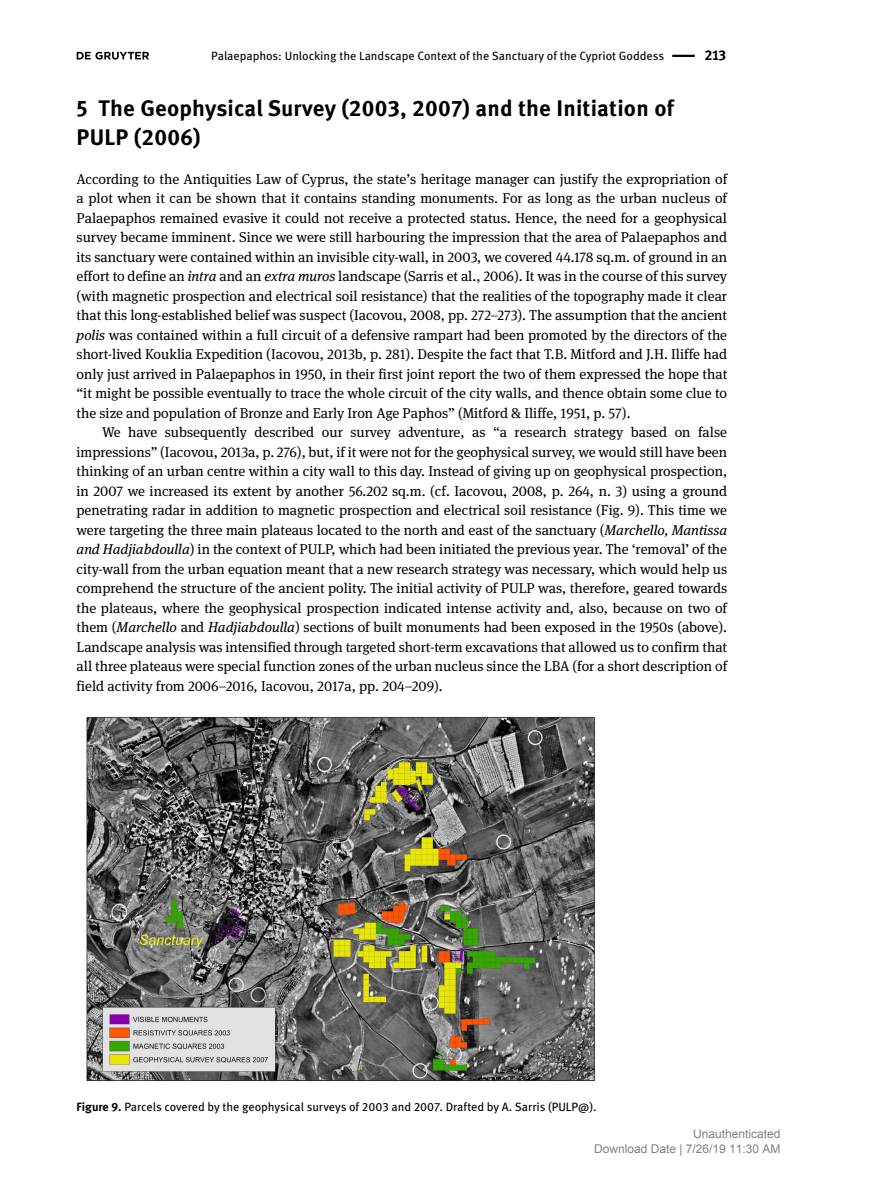
<style>
.page{position:relative;width:893px;height:1191px;background:#fff}
.page>*{position:absolute;margin:0;border:0;box-sizing:border-box;transform-origin:0 0}
.t1{font:700 22.5px/29.2px "DG Meta Science";letter-spacing:.01em;color:#000}
.t2{font:14.25px/19.5px "DG Meta Serif Science";color:#000;text-align:justify}
.t3{font:700 14.25px "DG Meta Science";color:#000}
.t4{font:12px "DG Meta Science";color:#000}
.t5{font:12px/15px "Arial";color:#808080;text-align:right}
.s1{font-style:italic}
.s2{font-weight:700}
</style>
<div class="page">
<hr style="left:672px;top:55px;width:23px;height:2px;background:#000">
<svg style="left:77px;top:52px;width:72px;height:8px"></svg>
<img style="left:86px;top:717px;width:509px;height:364px">
<p class="t4" style="left:211px;top:46px;width:454px">Palaepaphos: Unlocking the Landscape Context of the Sanctuary of the Cypriot Goddess</p>
<p class="t3" style="left:704px;top:44px;width:23px">213</p>
<h1 class="t1" style="left:77px;top:92px;width:599px">5 The Geophysical Survey (2003, 2007) and the Initiation of<br>PULP (2006)</h1>
<p class="t2" style="left:77px;top:169px;width:652px">According to the Antiquities Law of Cyprus, the state’s heritage manager can justify the expropriation of a plot when it can be shown that it contains standing monuments. For as long as the urban nucleus of Palaepaphos remained evasive it could not receive a protected status. Hence, the need for a geophysical survey became imminent. Since we were still harbouring the impression that the area of Palaepaphos and its sanctuary were contained within an invisible city-wall, in 2003, we covered 44.178 sq.m. of ground in an effort to define an <span class="s1">intra</span> and an <span class="s1">extra muros</span> landscape (Sarris et al., 2006). It was in the course of this survey (with magnetic prospection and electrical soil resistance) that the realities of the topography made it clear that this long-established belief was suspect (Iacovou, 2008, pp. 272–273). The assumption that the ancient <span class="s1">polis</span> was contained within a full circuit of a defensive rampart had been promoted by the directors of the short-lived Kouklia Expedition (Iacovou, 2013b, p. 281). Despite the fact that T.B. Mitford and J.H. Iliffe had only just arrived in Palaepaphos in 1950, in their first joint report the two of them expressed the hope that “it might be possible eventually to trace the whole circuit of the city walls, and thence obtain some clue to the size and population of Bronze and Early Iron Age Paphos” (Mitford &amp; Iliffe, 1951, p. 57).</p>
<p class="t2" style="left:77px;top:422px;width:652px;text-indent:26px">We have subsequently described our survey adventure, as “a research strategy based on false impressions” (Iacovou, 2013a, p. 276), but, if it were not for the geophysical survey, we would still have been thinking of an urban centre within a city wall to this day. Instead of giving up on geophysical prospection, in 2007 we increased its extent by another 56.202 sq.m. (cf. Iacovou, 2008, p. 264, n. 3) using a ground penetrating radar in addition to magnetic prospection and electrical soil resistance (Fig. 9). This time we were targeting the three main plateaus located to the north and east of the sanctuary (<span class="s1">Marchello, Mantissa and Hadjiabdoulla</span>) in the context of PULP, which had been initiated the previous year. The ‘removal’ of the city-wall from the urban equation meant that a new research strategy was necessary, which would help us comprehend the structure of the ancient polity. The initial activity of PULP was, therefore, geared towards the plateaus, where the geophysical prospection indicated intense activity and, also, because on two of them (<span class="s1">Marchello</span> and <span class="s1">Hadjiabdoulla</span>) sections of built monuments had been exposed in the 1950s (above).<br>Landscape analysis was intensified through targeted short-term excavations that allowed us to confirm that all three plateaus were special function zones of the urban nucleus since the LBA (for a short description of field activity from 2006–2016, Iacovou, 2017a, pp. 204–209).</p>
<p class="t4" style="left:77px;top:1097px;width:521px"><span class="s2">Figure 9.</span> Parcels covered by the geophysical surveys of 2003 and 2007. Drafted by A. Sarris (PULP@).</p>
<p class="t5" style="left:594px;top:1127px;width:188px">Unauthenticated<br>Download Date | 7/26/19 11:30 AM</p>
</div>
